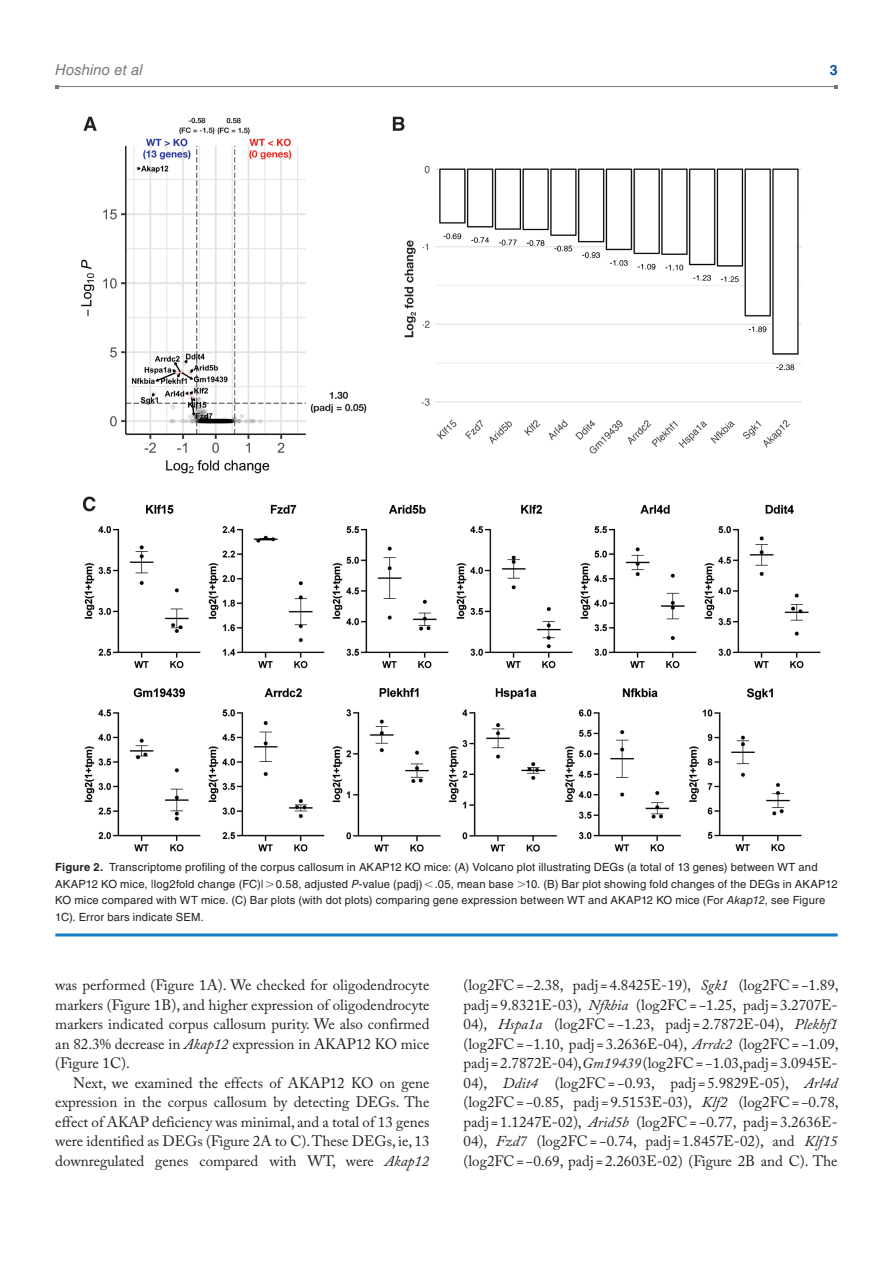
<style>
.page{position:relative;width:893px;height:1263px;background:#fff}
.page>*{position:absolute;margin:0;border:0;box-sizing:border-box;transform-origin:0 0}
.t1{font:15px/19.5px "Adobe Caslon Pro";color:#231f20;text-align:justify}
.t2{font:italic 15px "Helvetica LT Std";color:#76787b}
.t3{font:700 14.25px "Helvetica LT Std";color:#1055a4}
.t4{font:11.25px/16.5px "Helvetica LT Std";letter-spacing:.015em;color:#231f20}
.s1{font-weight:700}
.s2{font-style:italic}
</style>
<div class="page">
<hr style="left:57px;top:86px;width:779px;height:1px;background:#76787b">
<hr style="left:55px;top:933px;width:783px;height:3px;background:#1582c5">
<img style="left:81px;top:116px;width:739px;height:736px">
<p class="t2" style="left:55px;top:61px;width:89px">Hoshino et al</p>
<p class="t3" style="left:830px;top:61px;width:9px">3</p>
<p class="t4" style="left:55px;top:859px;width:784px"><span class="s1">Figure 2.</span> Transcriptome profiling of the corpus callosum in AKAP12 KO mice: (A) Volcano plot illustrating DEGs (a total of 13 genes) between WT and AKAP12 KO mice, |log2fold change (FC)| 0.58, adjusted <span class="s2">P</span>-value (padj) .05, mean base 10. (B) Bar plot showing fold changes of the DEGs in AKAP12<br>KO mice compared with WT mice. (C) Bar plots (with dot plots) comparing gene expression between WT and AKAP12 KO mice (For <span class="s2">Akap12</span>, see Figure 1C). Error bars indicate SEM.</p>
<p class="t1" style="left:55px;top:975px;width:376px">was performed (Figure 1A). We checked for oligodendrocyte markers (Figure 1B), and higher expression of oligodendrocyte markers indicated corpus callosum purity. We also confirmed an 82.3% decrease in <span class="s2">Akap12</span> expression in AKAP12 KO mice (Figure 1C).</p>
<p class="t1" style="left:55px;top:1073px;width:376px;text-indent:18px">Next, we examined the effects of AKAP12 KO on gene expression in the corpus callosum by detecting DEGs. The effect of AKAP deficiency was minimal, and a total of 13 genes were identified as DEGs (Figure 2A to C). These DEGs, ie, 13 downregulated genes compared with WT, were <span class="s2">Akap12</span></p>
<p class="t1" style="left:463px;top:975px;width:377px">(log2FC= −2.38, padj =4.8425E-19), <span class="s2">Sgk1</span> (log2FC= −1.89, padj=9.8321E-03), <span class="s2">Nfkbia</span> (log2FC=−1.25, padj=3.2707E-04), <span class="s2">Hspa1a</span> (log2FC=−1.23, padj = 2.7872E-04), <span class="s2">Plekhf1 </span>(log2FC= −1.10, padj =3.2636E-04), <span class="s2">Arrdc2</span> (log2FC=−1.09, padj=2.7872E-04), <span class="s2">Gm19439</span> (log2FC=−1.03, padj=3.0945E-04), <span class="s2">Ddit4</span> (log2FC=−0.93, padj=5.9829E-05), <span class="s2">Arl4d </span>(log2FC= −0.85, padj =9.5153E-03), <span class="s2">Klf2</span> (log2FC=−0.78, padj=1.1247E-02), <span class="s2">Arid5b</span> (log2FC=−0.77, padj =3.2636E-04), <span class="s2">Fzd7</span> (log2FC=−0.74, padj =1.8457E-02), and <span class="s2">Klf15 </span>(log2FC= −0.69, padj =2.2603E-02) (Figure 2B and C). The</p>
</div>
